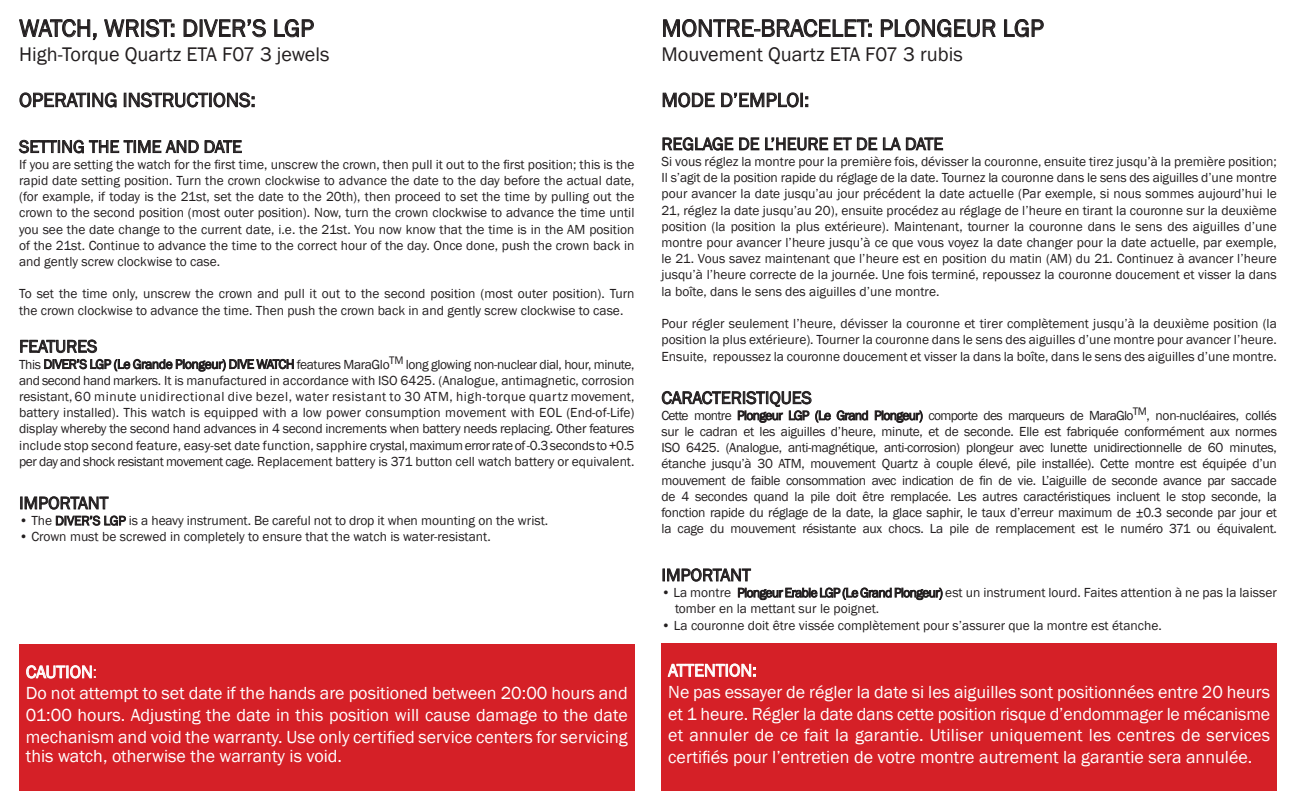
<style>
.page{position:relative;width:1296px;height:810px;background:#fff}
.page>*{position:absolute;margin:0;border:0;box-sizing:border-box;transform-origin:0 0}
.t1{font:24.75px "Franklin Gothic";color:#231f20}
.t2{font:20.25px "Franklin Gothic";color:#231f20}
.t3{font:18px/21.6px "Franklin Gothic";color:#fff}
.t4{font:18px "Franklin Gothic";color:#231f20}
.t5{font:13.5px/16.2px "Franklin Gothic";color:#231f20;text-align:justify}
</style>
<div class="page">
<svg style="left:19px;top:19px;width:78px;height:21px"></svg>
<svg style="left:104px;top:19px;width:35px;height:18px"></svg>
<div style="left:141px;top:20px;width:3px;height:17px;border:1px solid #231f20"></div>
<svg style="left:145px;top:19px;width:29px;height:18px"></svg>
<svg style="left:184px;top:19px;width:82px;height:18px"></svg>
<svg style="left:274px;top:19px;width:40px;height:18px"></svg>
<svg style="left:20px;top:92px;width:97px;height:15px"></svg>
<svg style="left:124px;top:92px;width:130px;height:15px"></svg>
<svg style="left:18px;top:140px;width:224px;height:14px"></svg>
<svg style="left:20px;top:340px;width:77px;height:13px"></svg>
<svg style="left:44px;top:359px;width:250px;height:13px"></svg>
<svg style="left:20px;top:496px;width:89px;height:14px"></svg>
<svg style="left:55px;top:516px;width:71px;height:10px"></svg>
<svg style="left:663px;top:19px;width:209px;height:18px"></svg>
<svg style="left:881px;top:19px;width:115px;height:18px"></svg>
<svg style="left:1004px;top:19px;width:40px;height:18px"></svg>
<svg style="left:663px;top:92px;width:52px;height:15px"></svg>
<svg style="left:721px;top:92px;width:87px;height:15px"></svg>
<svg style="left:663px;top:137px;width:70px;height:14px"></svg>
<svg style="left:739px;top:137px;width:20px;height:13px"></svg>
<svg style="left:765px;top:137px;width:63px;height:14px"></svg>
<svg style="left:834px;top:137px;width:43px;height:13px"></svg>
<svg style="left:883px;top:137px;width:60px;height:13px"></svg>
<svg style="left:662px;top:391px;width:169px;height:32px"></svg>
<svg style="left:837px;top:410px;width:31px;height:10px"></svg>
<svg style="left:875px;top:410px;width:48px;height:13px"></svg>
<svg style="left:663px;top:568px;width:280px;height:33px"></svg>
<div style="left:19px;top:644px;width:615px;height:147px;background:#d52027"></div>
<svg style="left:26px;top:665px;width:66px;height:14px"></svg>
<div style="left:662px;top:644px;width:615px;height:147px;background:#d52027"></div>
<svg style="left:668px;top:664px;width:88px;height:13px"></svg>
<h1 class="t1" style="left:19px;top:13px;width:296px">WATCH, WRIST: DIVER’S LGP</h1>
<h2 class="t2" style="left:19px;top:41px;width:312px">High-Torque Quartz ETA F07 3 jewels</h2>
<h2 class="t2" style="left:19px;top:87px;width:238px">OPERATING INSTRUCTIONS:</h2>
<h3 class="t4" style="left:19px;top:135px;width:224px">SETTING THE TIME AND DATE</h3>
<p class="t5" style="left:19px;top:156px;width:617px">If you are setting the watch for the first time, unscrew the crown, then pull it out to the first position; this is the rapid date setting position. Turn the crown clockwise to advance the date to the day before the actual date, (for example, if today is the 21st, set the date to the 20th), then proceed to set the time by pulling out the crown to the second position (most outer position). Now, turn the crown clockwise to advance the time until you see the date change to the current date, i.e. the 21st. You now know that the time is in the AM position of the 21st. Continue to advance the time to the correct hour of the day. Once done, push the crown back in and gently screw clockwise to case.</p>
<p class="t5" style="left:19px;top:286px;width:617px">To set the time only, unscrew the crown and pull it out to the second position (most outer position). Turn the crown clockwise to advance the time. Then push the crown back in and gently screw clockwise to case.</p>
<h3 class="t4" style="left:19px;top:335px;width:80px">FEATURES</h3>
<p class="t5" style="left:19px;top:356px;width:617px">This DIVER’S LGP (Le Grande Plongeur) DIVE WATCH features MaraGlo<sup>TM</sup> long glowing non-nuclear dial, hour, minute, and second hand markers. It is manufactured in accordance with ISO 6425. (Analogue, antimagnetic, corrosion resistant, 60 minute unidirectional dive bezel, water resistant to 30 ATM, high-torque quartz movement, battery installed). This watch is equipped with a low power consumption movement with EOL (End-of-Life) display whereby the second hand advances in 4 second increments when battery needs replacing. Other features include stop second feature, easy-set date function, sapphire crystal, maximum error rate of -0.3 seconds to +0.5 per day and shock resistant movement cage. Replacement battery is 371 button cell watch battery or equivalent.</p>
<h3 class="t4" style="left:19px;top:492px;width:91px">IMPORTANT</h3>
<p class="t5" style="left:19px;top:513px;width:531px">• The DIVER’S LGP is a heavy instrument. Be careful not to drop it when mounting on the wrist.</p>
<p class="t5" style="left:19px;top:529px;width:473px">• Crown must be screwed in completely to ensure that the watch is water-resistant.</p>
<p class="t3" style="left:26px;top:661px;width:603px">CAUTION:<br>Do not attempt to set date if the hands are positioned between 20:00 hours and 01:00 hours. Adjusting the date in this position will cause damage to the date mechanism and void the warranty. Use only certified service centers for servicing</p>
<h3 class="t3" style="left:26px;top:746px;width:318px">this watch, otherwise the warranty is void.</h3>
<h1 class="t1" style="left:662px;top:13px;width:384px">MONTRE-BRACELET: PLONGEUR LGP</h1>
<h2 class="t2" style="left:662px;top:41px;width:303px">Mouvement Quartz ETA F07 3 rubis</h2>
<h2 class="t2" style="left:662px;top:87px;width:149px">MODE D’EMPLOI:</h2>
<h3 class="t4" style="left:662px;top:133px;width:283px">REGLAGE DE L’HEURE ET DE LA DATE</h3>
<p class="t5" style="left:662px;top:154px;width:617px">Si vous réglez la montre pour la première fois, dévisser la couronne, ensuite tirez jusqu’à la première position; Il s’agit de la position rapide du réglage de la date. Tournez la couronne dans le sens des aiguilles d’une montre pour avancer la date jusqu’au jour précédent la date actuelle (Par exemple, si nous sommes aujourd’hui le 21, réglez la date jusqu’au 20), ensuite procédez au réglage de l’heure en tirant la couronne sur la deuxième position (la position la plus extérieure). Maintenant, tourner la couronne dans le sens des aiguilles d’une montre pour avancer l’heure jusqu’à ce que vous voyez la date changer pour la date actuelle, par exemple, le 21. Vous savez maintenant que l’heure est en position du matin (AM) du 21. Continuez à avancer l’heure jusqu’à l’heure correcte de la journée. Une fois terminé, repoussez la couronne doucement et visser la dans la boîte, dans le sens des aiguilles d’une montre.</p>
<p class="t5" style="left:662px;top:316px;width:617px">Pour régler seulement l’heure, dévisser la couronne et tirer complètement jusqu’à la deuxième position (la position la plus extérieure). Tourner la couronne dans le sens des aiguilles d’une montre pour avancer l’heure.<br>Ensuite, repoussez la couronne doucement et visser la dans la boîte, dans le sens des aiguilles d’une montre.</p>
<h3 class="t4" style="left:662px;top:386px;width:152px">CARACTERISTIQUES</h3>
<p class="t5" style="left:662px;top:408px;width:617px">Cette montre Plongeur LGP (Le Grand Plongeur) comporte des marqueurs de MaraGlo<sup>TM</sup>, non-nucléaires, collés sur le cadran et les aiguilles d’heure, minute, et de seconde. Elle est fabriquée conformément aux normes ISO 6425. (Analogue, anti-magnétique, anti-corrosion) plongeur avec lunette unidirectionnelle de 60 minutes, étanche jusqu’à 30 ATM, mouvement Quartz à couple élevé, pile installée). Cette montre est équipée d’un mouvement de faible consommation avec indication de fin de vie. L’aiguille de seconde avance par saccade de 4 secondes quand la pile doit être remplacée. Les autres caractéristiques incluent le stop seconde, la fonction rapide du réglage de la date, la glace saphir, le taux d’erreur maximum de ±0.3 seconde par jour et la cage du mouvement résistante aux chocs. La pile de remplacement est le numéro 371 ou équivalent.</p>
<h3 class="t4" style="left:662px;top:564px;width:91px">IMPORTANT</h3>
<p class="t5" style="left:675px;top:585px;width:603px;text-indent:-14px">• La montre Plongeur Erable LGP (Le Grand Plongeur) est un instrument lourd. Faites attention à ne pas la laisser tomber en la mettant sur le poignet.</p>
<p class="t5" style="left:662px;top:617px;width:502px">• La couronne doit être vissée complètement pour s’assurer que la montre est étanche.</p>
<p class="t3" style="left:668px;top:660px;width:604px">ATTENTION:<br>Ne pas essayer de régler la date si les aiguilles sont positionnées entre 20 heurs et 1 heure. Régler la date dans cette position risque d’endommager le mécanisme et annuler de ce fait la garantie. Utiliser uniquement les centres de services certifiés pour l’entretien de votre montre autrement la garantie sera annulée.</p>
</div>
